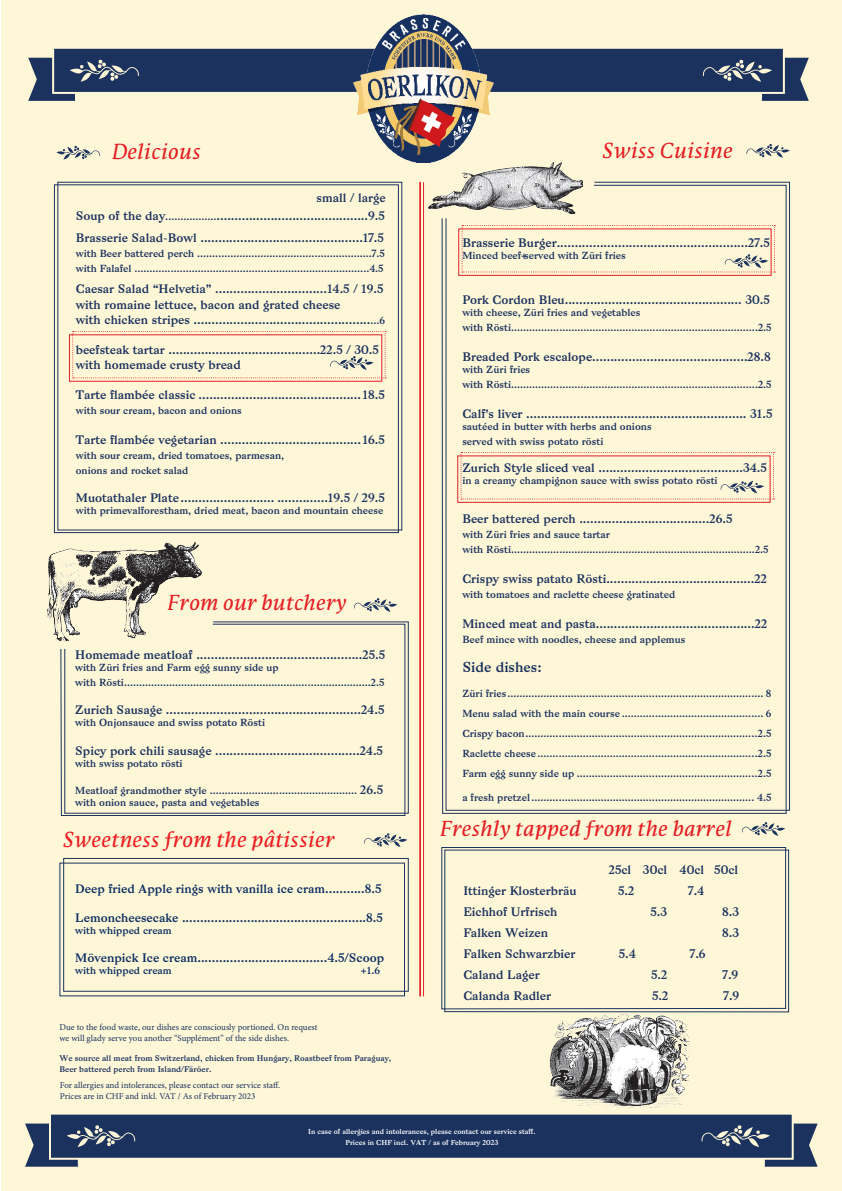
<style>
.page{position:relative;width:842px;height:1191px;background:#fff}
.page>*{position:absolute;margin:0;border:0;box-sizing:border-box;transform-origin:0 0}
.t1{font:italic 20px "Parable OT";color:#e41f25}
.t2{font:italic 20px "Parable OT";color:#ee1d23}
.t3{font:14px "Bagnard";color:#1b325f}
.t4{font:12px "Bagnard";color:#1b325f}
.t5{font:12px "Bagnard";color:#0d2f63}
.t6{font:10px/15px "Bagnard";color:#1b325f}
.t7{font:10px "Bagnard";color:#0d2f63}
.t8{font:9px "Minion Pro";letter-spacing:-.005em;color:#1a335f}
.t9{font:9px "Minion Pro";color:#1b325f}
.t10{font:8px/10.8px "Bagnard";color:#1b325f}
.t11{font:7px "Bagnard";color:#fff}
.s1{font-size:10px}
.s2{font-size:12px}
</style>
<div class="page">
<div style="left:1px;top:0;width:841px;height:1191px;background:#fef7d7"></div>
<svg style="left:25px;top:1114px;width:793px;height:54px"></svg>
<div style="left:63px;top:858px;width:346px;height:133px;border:1px solid #1c3160"></div>
<div style="left:69px;top:334px;width:313px;height:48px;border:1px solid #e41f25"></div>
<svg style="left:72px;top:331px;width:314px;height:47px"></svg>
<svg style="left:28px;top:48px;width:781px;height:53px"></svg>
<img style="left:353px;top:15px;width:140px;height:147px">
<svg style="left:354px;top:598px;width:43px;height:14px"></svg>
<svg style="left:746px;top:144px;width:44px;height:14px"></svg>
<svg style="left:56px;top:146px;width:44px;height:14px"></svg>
<svg style="left:364px;top:833px;width:43px;height:14px"></svg>
<svg style="left:741px;top:822px;width:44px;height:14px"></svg>
<div style="left:54px;top:184px;width:345px;height:349px;border:1px solid #1c3160"></div>
<svg style="left:445px;top:181px;width:345px;height:630px"></svg>
<svg style="left:60px;top:649px;width:346px;height:167px"></svg>
<svg style="left:64px;top:621px;width:345px;height:193px"></svg>
<svg style="left:441px;top:847px;width:346px;height:163px"></svg>
<hr style="left:420px;top:182px;width:1px;height:814px;background:#e41f25">
<hr style="left:423px;top:182px;width:1px;height:814px;background:#e41f25">
<img style="left:425px;top:162px;width:160px;height:54px">
<img style="left:46px;top:542px;width:160px;height:104px">
<img style="left:544px;top:1009px;width:147px;height:99px">
<p class="t1" style="left:112px;top:138px;width:91px">Delicious</p>
<p class="t1" style="left:602px;top:137px;width:132px">Swiss Cuisine</p>
<p class="t4" style="left:317px;top:191px;width:71px">small / large</p>
<p class="t4" style="left:76px;top:209px;width:311px">Soup of the day<span class="s1">.................</span>..........................................9.5</p>
<p class="t4" style="left:76px;top:231px;width:310px">Brasserie Salad-Bowl .............................................17.5</p>
<p class="t6" style="left:76px;top:246px;width:311px">with Beer battered perch ..........................................................7.5</p>
<p class="t6" style="left:76px;top:261px;width:309px">with Falafel ..............................................................................4.5</p>
<p class="t4" style="left:76px;top:282px;width:309px">Caesar Salad “Helvetia” ...............................14.5 / 19.5</p>
<p class="t4" style="left:76px;top:297px;width:266px">with romaine lettuce, bacon and grated cheese</p>
<p class="t4" style="left:76px;top:312px;width:311px">with chicken stripes .................................................<span class="s1">...6</span></p>
<p class="t4" style="left:76px;top:342px;width:305px">beefsteak tartar ..........................................22.5 / 30.5</p>
<p class="t4" style="left:76px;top:357px;width:167px">with homemade crusty bread</p>
<p class="t4" style="left:76px;top:387px;width:310px">Tarte flambée classic ............................................. 18.5</p>
<p class="t6" style="left:76px;top:402px;width:168px">with sour cream, bacon and onions</p>
<p class="t4" style="left:76px;top:432px;width:310px">Tarte flambée vegetarian ....................................... 16.5</p>
<p class="t6" style="left:76px;top:447px;width:210px">with sour cream, dried tomatoes, parmesan,</p>
<p class="t6" style="left:76px;top:462px;width:114px">onions and rocket salad</p>
<p class="t4" style="left:76px;top:491px;width:311px">Muotathaler Plate.......................... ..............19.5 / 29.5</p>
<p class="t6" style="left:76px;top:503px;width:309px">with primevalforestham, dried meat, bacon and mountain cheese</p>
<p class="t1" style="left:167px;top:589px;width:181px">From our butchery</p>
<p class="t4" style="left:75px;top:647px;width:312px">Homemade meatloaf ..............................................25.5</p>
<p class="t6" style="left:75px;top:659px;width:311px">with Züri fries and Farm egg sunny side up<br>with Rösti..................................................................................2.5</p>
<p class="t4" style="left:75px;top:703px;width:311px">Zurich Sausage ......................................................24.5</p>
<p class="t6" style="left:75px;top:715px;width:191px">with Onjonsauce and swiss potato Rösti</p>
<p class="t4" style="left:75px;top:743px;width:309px">Spicy pork chili sausage ........................................24.5</p>
<p class="t6" style="left:75px;top:756px;width:109px">with swiss potato rösti</p>
<p class="t6" style="left:75px;top:784px;width:310px;line-height:12px">Meatloaf grandmother style ................................................. <span class="s2">26.5 </span>with onion sauce, pasta and vegetables</p>
<p class="t2" style="left:62px;top:826px;width:274px">Sweetness from the pâtissier</p>
<p class="t5" style="left:75px;top:881px;width:308px">Deep fried Apple rings with vanilla ice cram...........8.5</p>
<p class="t5" style="left:75px;top:910px;width:309px">Lemoncheesecake ...................................................8.5</p>
<p class="t7" style="left:75px;top:924px;width:98px">with whipped cream</p>
<p class="t5" style="left:75px;top:950px;width:311px">Mövenpick Ice cream....................................4.5/Scoop</p>
<p class="t7" style="left:75px;top:964px;width:98px">with whipped cream</p>
<p class="t7" style="left:367px;top:964px;width:15px">1.6</p>
<p class="t4" style="left:462px;top:236px;width:309px">Brasserie Burger.....................................................27.5</p>
<p class="t6" style="left:462px;top:248px;width:165px">Minced beef+served with Züri fries</p>
<p class="t4" style="left:462px;top:292px;width:309px">Pork Cordon Bleu................................................. 30.5</p>
<p class="t6" style="left:462px;top:305px;width:311px">with cheese, Züri fries and vegetables<br>with Rösti..................................................................................2.5</p>
<p class="t4" style="left:462px;top:349px;width:310px">Breaded Pork escalope...........................................28.8</p>
<p class="t6" style="left:462px;top:362px;width:311px">with Züri fries<br>with Rösti..................................................................................2.5</p>
<p class="t4" style="left:462px;top:406px;width:312px">Calf’s liver ............................................................. 31.5</p>
<p class="t6" style="left:462px;top:419px;width:191px">sautéed in butter with herbs and onions</p>
<p class="t6" style="left:462px;top:433px;width:143px">served with swiss potato rösti</p>
<p class="t4" style="left:462px;top:460px;width:306px">Zurich Style sliced veal ........................................34.5</p>
<p class="t6" style="left:462px;top:473px;width:257px">in a creamy champignon sauce with swiss potato rösti</p>
<p class="t4" style="left:462px;top:512px;width:272px">Beer battered perch ....................................26.5</p>
<p class="t6" style="left:462px;top:527px;width:308px">with Züri fries and sauce tartar<br>with Rösti.................................................................................2.5</p>
<p class="t4" style="left:462px;top:572px;width:306px">Crispy swiss patato Rösti.........................................22</p>
<p class="t6" style="left:462px;top:587px;width:214px">with tomatoes and raclette cheese gratinated</p>
<p class="t4" style="left:462px;top:617px;width:306px">Minced meat and pasta............................................22</p>
<p class="t6" style="left:462px;top:632px;width:224px">Beef mince with noodles, cheese and applemus</p>
<p class="t3" style="left:462px;top:658px;width:81px">Side dishes:</p>
<p class="t6" style="left:462px;top:685px;width:310px">Züri fries ..................................................................................... 8</p>
<p class="t6" style="left:462px;top:705px;width:310px">Menu salad with the main course ............................................... 6</p>
<p class="t6" style="left:462px;top:725px;width:310px">Crispy bacon.............................................................................2.5</p>
<p class="t6" style="left:462px;top:745px;width:310px">Raclette cheese .........................................................................2.5</p>
<p class="t6" style="left:462px;top:765px;width:310px">Farm egg sunny side up ............................................................2.5</p>
<p class="t6" style="left:462px;top:790px;width:310px">a fresh pretzel.......................................................................... 4.5</p>
<p class="t1" style="left:440px;top:815px;width:293px">Freshly tapped from the barrel</p>
<p class="t4" style="left:609px;top:862px;width:131px">25cl 30cl 40cl 50cl</p>
<p class="t4" style="left:463px;top:883px;width:115px">Ittinger Klosterbräu</p>
<p class="t4" style="left:618px;top:883px;width:18px">5.2</p>
<p class="t4" style="left:688px;top:883px;width:18px">7.4</p>
<p class="t4" style="left:463px;top:904px;width:96px">Eichhof Urfrisch</p>
<p class="t4" style="left:650px;top:904px;width:18px">5.3</p>
<p class="t4" style="left:722px;top:904px;width:19px">8.3</p>
<p class="t4" style="left:463px;top:925px;width:86px">Falken Weizen</p>
<p class="t4" style="left:722px;top:925px;width:19px">8.3</p>
<p class="t4" style="left:463px;top:946px;width:114px">Falken Schwarzbier</p>
<p class="t4" style="left:619px;top:946px;width:19px">5.4</p>
<p class="t4" style="left:690px;top:946px;width:17px">7.6</p>
<p class="t4" style="left:463px;top:967px;width:78px">Caland Lager</p>
<p class="t4" style="left:651px;top:967px;width:18px">5.2</p>
<p class="t4" style="left:722px;top:967px;width:17px">7.9</p>
<p class="t4" style="left:463px;top:988px;width:89px">Calanda Radler</p>
<p class="t4" style="left:652px;top:988px;width:18px">5.2</p>
<p class="t4" style="left:723px;top:988px;width:17px">7.9</p>
<p class="t8" style="left:59px;top:1021px;width:260px">Due to the food waste, our dishes are consciously portioned. On request</p>
<p class="t8" style="left:59px;top:1031px;width:231px">we will glady serve you another “Supplément” of the side dishes.</p>
<p class="t10" style="left:59px;top:1053px;width:333px">We source all meat from Switzerland, chicken from Hungary, Roastbeef from Paraguay,<br>Beer battered perch from Island/Färöer.</p>
<p class="t9" style="left:60px;top:1079px;width:222px">For allergies and intolerances, please contact our service staff.</p>
<p class="t9" style="left:60px;top:1090px;width:197px">Prices are in CHF and inkl. VAT / As of February 2023</p>
<p class="t11" style="left:308px;top:1126px;width:229px">In case of allergies and intolerances, please contact our service staff.</p>
<p class="t11" style="left:345px;top:1137px;width:154px">Prices in CHF incl. VAT / as of February 2023</p>
</div>
